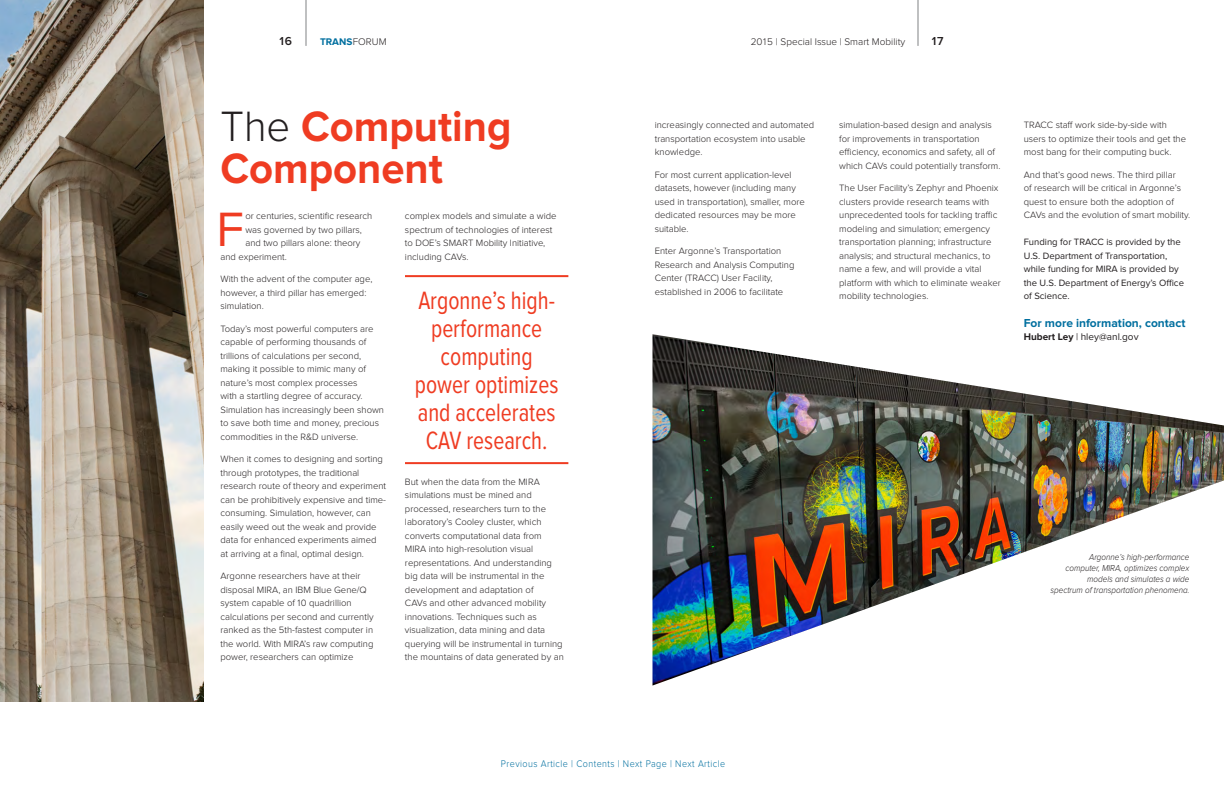
<style>
.page{position:relative;width:1224px;height:792px;background:#fff}
.page>*{position:absolute;margin:0;border:0;box-sizing:border-box;transform-origin:0 0}
.TF_body_text{font:50px "Proxima Nova";color:#ef3c22}
.headline{font:700 44px/42px "Proxima Nova";color:#ef3c22;scale:.95 1}
.New_callouts{font:26px/28px "Proxima Nova Cond";color:#ef3c22;text-align:center;scale:.9 1}
.t1{font:700 12px "Proxima Nova";color:#006f9f}
.t2{font:600 12px "Proxima Nova";color:#231f20}
.t3{font:300 10px "Proxima Nova";letter-spacing:.05em;color:#006f9f;scale:.9 1}
.t4{font:300 10px "Proxima Nova";color:#231f20}
.t5{font:10px "Proxima Nova";color:#231f20}
.t6{font:700 10px "Proxima Nova";color:#006f9f}
.TF_body_text-2{font:300 9.5px/13.5px "Proxima Nova";color:#231f20}
.TF_body_text-3{font:9.5px/13.5px "Proxima Nova";color:#231f20}
.Captions{font:italic 300 9px/11px "Proxima Nova";color:#231f20;text-align:right;scale:.9 1}
.s1{font-weight:300;color:#231f20}
.s2{font-weight:700}
</style>
<div class="page">
<hr style="left:306px;top:0;width:1px;height:46px;background:#808285">
<hr style="left:918px;top:0;width:1px;height:46px;background:#808285">
<img style="left:0;top:0;width:204px;height:701px">
<hr style="left:405px;top:275px;width:163px;height:2px;background:#ef3c22">
<hr style="left:405px;top:462px;width:163px;height:2px;background:#ef3c22">
<img style="left:652px;top:334px;width:572px;height:352px">
<p class="t2" style="left:280px;top:35px;width:14px">16</p>
<p class="t6" style="left:320px;top:37px;width:68px">TRANS<span class="s1">FORUM</span></p>
<p class="t4" style="left:751px;top:37px;width:156px">2015 | Special Issue | Smart Mobility</p>
<p class="t2" style="left:932px;top:35px;width:13px">17</p>
<p class="headline" style="left:220px;top:107px;width:308px"><span class="s1">The</span> Computing<br>Component</p>
<p class="TF_body_text" style="left:217px;top:207px;width:29px">F</p>
<p class="TF_body_text-2" style="left:245px;top:210px;width:129px">or centuries, scientific research</p>
<p class="TF_body_text-2" style="left:245px;top:223px;width:118px">was governed by two pillars,</p>
<p class="TF_body_text-2" style="left:245px;top:237px;width:117px">and two pillars alone: theory</p>
<p class="TF_body_text-2" style="left:220px;top:250px;width:68px">and experiment.</p>
<p class="TF_body_text-2" style="left:220px;top:273px;width:153px">With the advent of the computer age, however, a third pillar has emerged: simulation.</p>
<p class="TF_body_text-2" style="left:220px;top:322px;width:165px">Today’s most powerful computers are capable of performing thousands of trillions of calculations per second, making it possible to mimic many of nature’s most complex processes<br>with a startling degree of accuracy.<br>Simulation has increasingly been shown to save both time and money, precious commodities in the R&amp;D universe.</p>
<p class="TF_body_text-2" style="left:220px;top:453px;width:167px">When it comes to designing and sorting through prototypes, the traditional research route of theory and experiment can be prohibitively expensive and time&shy;consuming. Simulation, however, can easily weed out the weak and provide data for enhanced experiments aimed at arriving at a final, optimal design.</p>
<p class="TF_body_text-2" style="left:220px;top:570px;width:155px">Argonne researchers have at their disposal MIRA, an IBM Blue Gene/Q system capable of 10 quadrillion calculations per second and currently ranked as the 5th-fastest computer in the world. With MIRA’s raw computing power, researchers can optimize</p>
<p class="TF_body_text-2" style="left:405px;top:210px;width:153px">complex models and simulate a wide spectrum of technologies of interest to DOE’s SMART Mobility Initiative, including CAVs.</p>
<p class="New_callouts" style="left:415px;top:287px;width:161px">Argonne’s high&shy;performance computing power optimizes and accelerates<br>CAV research.</p>
<p class="TF_body_text-2" style="left:405px;top:475px;width:160px">But when the data from the MIRA simulations must be mined and processed, researchers turn to the laboratory’s Cooley cluster, which converts computational data from MIRA into high-resolution visual representations. And understanding big data will be instrumental in the development and adaptation of<br>CAVs and other advanced mobility innovations. Techniques such as visualization, data mining and data querying will be instrumental in turning the mountains of data generated by an</p>
<p class="TF_body_text-2" style="left:655px;top:119px;width:161px">increasingly connected and automated transportation ecosystem into usable knowledge.</p>
<p class="TF_body_text-2" style="left:655px;top:168px;width:152px">For most current application-level datasets, however (including many used in transportation), smaller, more dedicated resources may be more suitable.</p>
<p class="TF_body_text-2" style="left:655px;top:245px;width:141px">Enter Argonne’s Transportation<br>Research and Analysis Computing<br>Center (TRACC) User Facility, established in 2006 to facilitate</p>
<p class="TF_body_text-2" style="left:839px;top:119px;width:163px">simulation-based design and analysis for improvements in transportation efficiency, economics and safety, all of which CAVs could potentially transform.</p>
<p class="TF_body_text-2" style="left:839px;top:182px;width:163px">The User Facility’s Zephyr and Phoenix clusters provide research teams with unprecedented tools for tackling traffic modeling and simulation; emergency transportation planning; infrastructure analysis; and structural mechanics, to name a few, and will provide a vital platform with which to eliminate weaker mobility technologies.</p>
<p class="TF_body_text-2" style="left:1024px;top:119px;width:164px">TRACC staff work side-by-side with users to optimize their tools and get the most bang for their computing buck.</p>
<p class="TF_body_text-2" style="left:1024px;top:168px;width:168px">And that’s good news. The third pillar<br>of research will be critical in Argonne’s quest to ensure both the adoption of CAVs and the evolution of smart mobility.</p>
<p class="TF_body_text-3" style="left:1024px;top:236px;width:162px">Funding for TRACC is provided by the<br>U.S. Department of Transportation, while funding for MIRA is provided by the U.S. Department of Energy’s Office of Science.</p>
<p class="t1" style="left:1024px;top:317px;width:163px">For more information, contact</p>
<p class="t5" style="left:1024px;top:333px;width:116px"><span class="s2">Hubert Ley</span> | hley@anl.gov</p>
<p class="Captions" style="left:1051px;top:552px;width:156px">Argonne’s high-performance<br>computer, MIRA, optimizes complex models and simulates a wide<br>spectrum of transportation phenomena.</p>
<p class="t3" style="left:501px;top:759px;width:251px">Previous Article | Contents | Next Page | Next Article</p>
</div>
